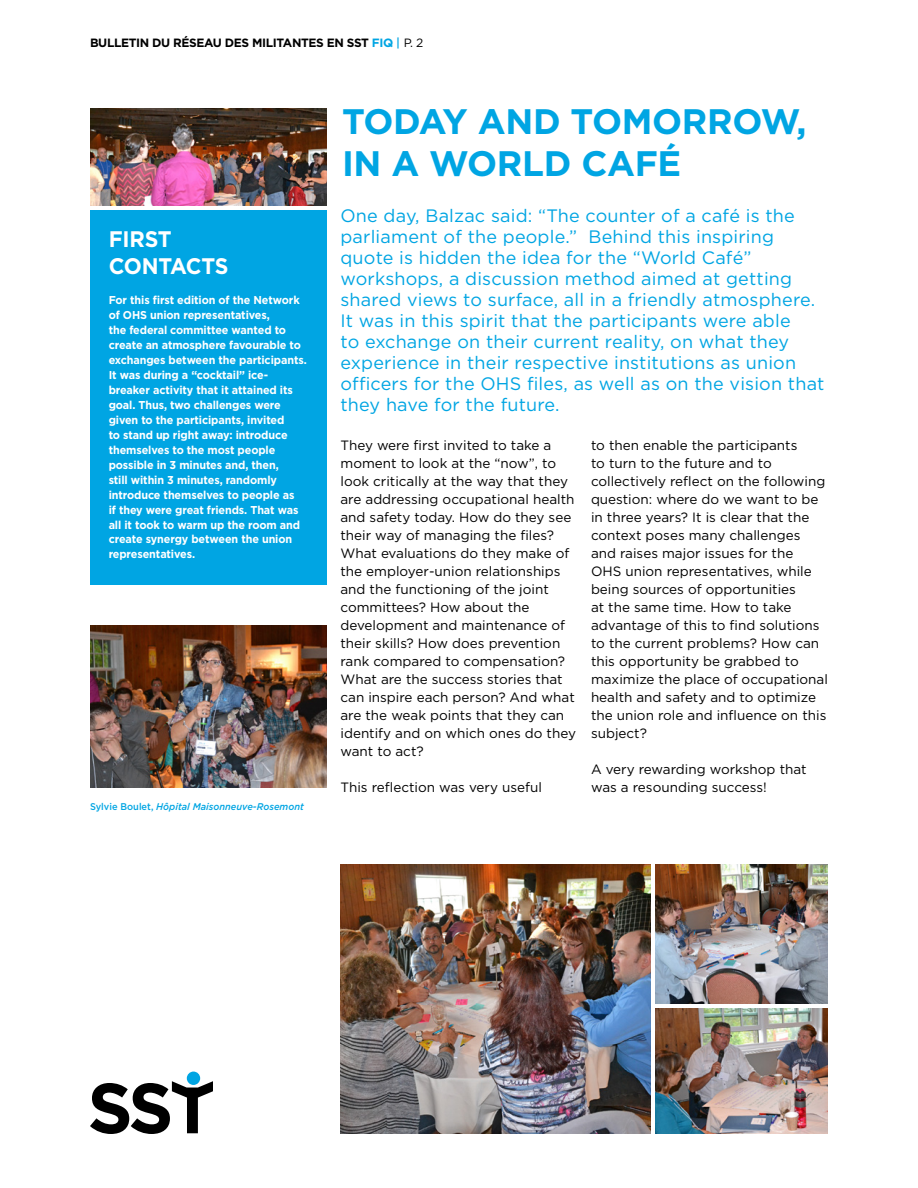
<style>
.page{position:relative;width:918px;height:1188px;background:#fff}
.page>*{position:absolute;margin:0;border:0;box-sizing:border-box;transform-origin:0 0}
.t1{font:700 35.4px "Gotham";color:#00a5e3}
.t2{font:700 22.5px/27px "Gotham";color:#fff;scale:.95 1}
.t3{font:18px/21px "Gotham";letter-spacing:.01em;color:#00a5e3}
.t4{font:13.5px/18px "Gotham";color:#000}
.t5{font:700 12px "Gotham";letter-spacing:-.03em;color:#000}
.t6{font:700 11.4px/15px "Gotham";letter-spacing:-.01em;color:#fff;scale:.95 1}
.t7{font:italic 500 9.75px "Gotham";color:#00a5e3;scale:.95 1}
.s1{color:#00a5e3}
.s2{font-weight:500;color:#00a5e3}
.s3{font-weight:400}
.s4{font-style:normal}
</style>
<div class="page">
<img style="left:90px;top:626px;width:237px;height:162px">
<div style="left:90px;top:210px;width:237px;height:374px;background:#00a5e3"></div>
<img style="left:656px;top:1008px;width:172px;height:126px">
<img style="left:340px;top:864px;width:311px;height:270px">
<img style="left:656px;top:864px;width:172px;height:139px">
<img style="left:90px;top:108px;width:237px;height:98px">
<svg style="left:90px;top:1081px;width:123px;height:53px"></svg>
<div style="left:187px;top:1072px;width:13px;height:13px;background:#00a5e3;border-radius:50%"></div>
<p class="t5" style="left:90px;top:36px;width:335px">Bulletin du Réseau des m ilitantes en SST <span class="s1">FIQ</span> <span class="s2">|</span> <span class="s3">p. 2</span></p>
<h2 class="t2" style="left:109px;top:225px;width:124px">First<br>co ntacts</h2>
<p class="t6" style="left:109px;top:293px;width:210px">For this first edition of the Network of OHS union representatives,<br>the federal committee wanted to create an atmosphere favourable to exchanges between the participants.<br>It was during a “cocktail” ice&shy;breaker activity that it attained its goal. Thus, two challenges were given to the participants, invited<br>to stand up right away: introduce themselves to the most people possible in 3 minutes and, then,<br>still within 3 minutes, randomly introduce themselves to people as<br>if they were great friends. That was all it took to warm up the room and create synergy between the union representatives.</p>
<p class="t7" style="left:90px;top:801px;width:227px"><span class="s4">Sylvie Boulet,</span> Hôpital Maisonneuve-Rosemont</p>
<h1 class="t1" style="left:342px;top:101px;width:279px">To day and tomorro</h1>
<h1 class="t1" style="left:761px;top:101px;width:47px">w,</h1>
<h1 class="t1" style="left:342px;top:143px;width:341px">in a world café</h1>
<p class="t3" style="left:340px;top:205px;width:485px">one day, Balzac said: “The counter of a café is the parliament of the people.” Behind this inspiring quote is hidden the idea for the “World Café” workshops, a discussion method aimed at getting shared views to surface, all in a friendly atmosphere.<br>It was in this spirit that the participants were able<br>to exchange on their current reality, on what they experience in their respective institutions as union officers for the OHS files, as well as on the vision that they have for the future.</p>
<p class="t4" style="left:340px;top:436px;width:237px">They were first invited to take a moment to look at the “now”, to look critically at the way that they are addressing occupational health and safety today. How do they see their way of managing the files?<br>What evaluations do they make of the employer-union relationships and the functioning of the joint committees? How about the development and maintenance of their skills? How does prevention rank compared to compensation?<br>What are the success stories that can inspire each person? And what are the weak points that they can identify and on which ones do they want to act?</p>
<p class="t4" style="left:340px;top:778px;width:203px">This reflection was very useful</p>
<p class="t4" style="left:591px;top:436px;width:238px">to then enable the participants<br>to turn to the future and to collectively reflect on the following question: where do we want to be in three years? It is clear that the context poses many challenges and raises major issues for the<br>OHS union representatives, while being sources of opportunities<br>at the same time. How to take advantage of this to find solutions to the current problems? How can this opportunity be grabbed to maximize the place of occupational health and safety and to optimize the union role and influence on this subject?</p>
<p class="t4" style="left:591px;top:760px;width:217px">A very rewarding workshop that was a resounding success!</p>
</div>
